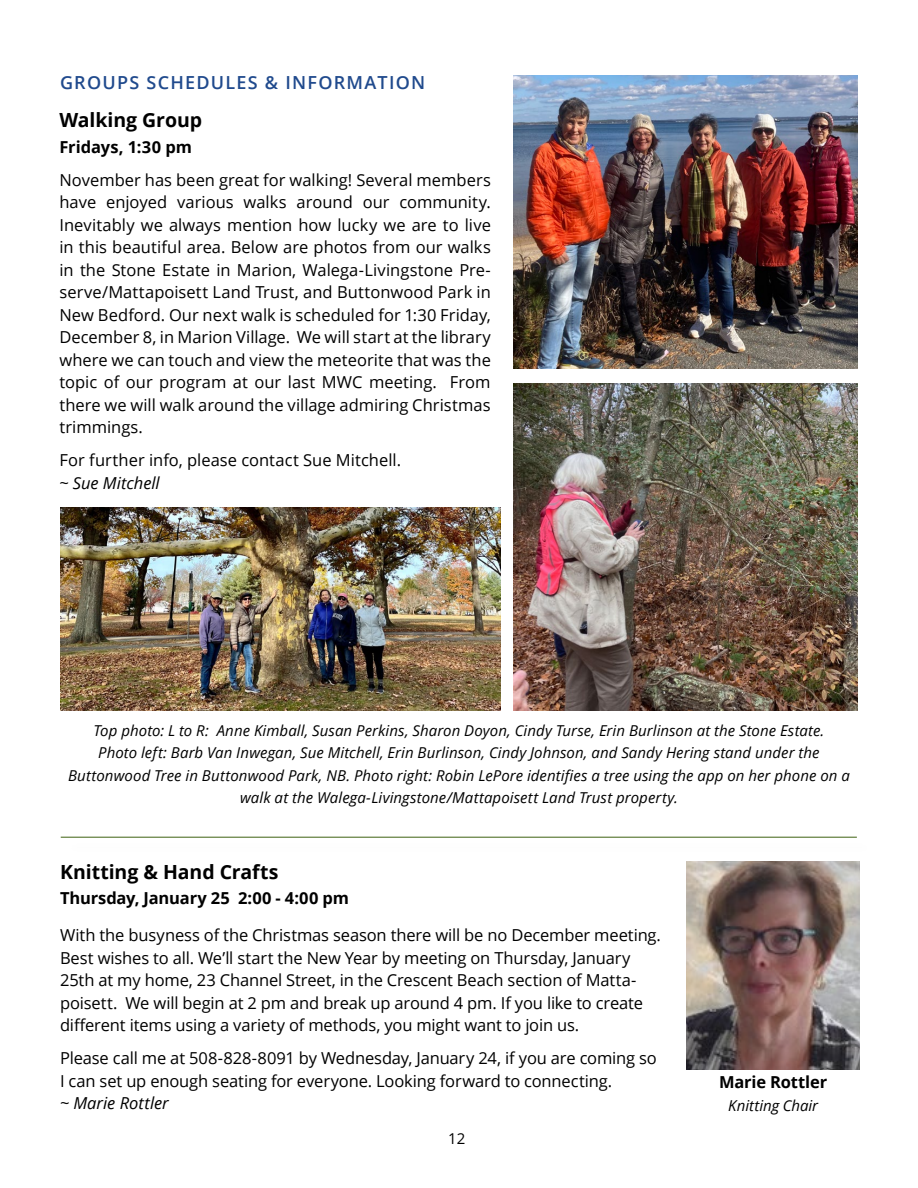
<style>
.page{position:relative;width:918px;height:1188px;background:#fff}
.page>*{position:absolute;margin:0;border:0;box-sizing:border-box;transform-origin:0 0}
.t1{font:700 19.5px "Open Sans";letter-spacing:-.005em;color:#000}
.t2{font:600 18px "Open Sans";letter-spacing:.07em;color:#204a8d}
.t3{font:16.5px/22.5px "Open Sans";letter-spacing:-.01em;color:#000}
.t4{font:700 16.5px "Open Sans";letter-spacing:-.005em;color:#000}
.t5{font:italic 16.5px "Open Sans";color:#000}
.t6{font:italic 15px/22.5px "Open Sans";letter-spacing:.005em;color:#000;text-align:center}
.t7{font:15px "Open Sans";color:#000}
</style>
<div class="page">
<img style="left:687px;top:861px;width:173px;height:209px">
<hr style="left:61px;top:837px;width:796px;height:1px;background:#3e6211">
<img style="left:513px;top:75px;width:345px;height:294px">
<img style="left:60px;top:507px;width:441px;height:204px">
<img style="left:513px;top:384px;width:345px;height:327px">
<p class="t2" style="left:60px;top:70px;width:367px">GROUPS SCHEDULES &amp; INFORMATION</p>
<p class="t1" style="left:59px;top:107px;width:144px">Walking Group</p>
<p class="t4" style="left:59px;top:135px;width:134px">Fridays, 1:30 pm</p>
<p class="t3" style="left:59px;top:168px;width:433px;text-align:justify">November has been great for walking! Several members have enjoyed various walks around our community.<br>Inevitably we always mention how lucky we are to live in this beautiful area. Below are photos from our walks in the Stone Estate in Marion, Walega-Livingstone Pre&shy;serve/Mattapoisett Land Trust, and Buttonwood Park in New Bedford. Our next walk is scheduled for 1:30 Friday, December 8, in Marion Village. We will start at the library where we can touch and view the meteorite that was the topic of our program at our last MWC meeting. From there we will walk around the village admiring Christmas trimmings.</p>
<p class="t3" style="left:59px;top:449px;width:343px">For further info, please contact Sue Mitchell.</p>
<p class="t5" style="left:59px;top:472px;width:102px">~ Sue Mitchell</p>
<p class="t6" style="left:68px;top:719px;width:783px">Top photo: L to R: Anne Kimball, Susan Perkins, Sharon Doyon, Cindy Turse, Erin Burlinson at the Stone Estate.<br>Photo left: Barb Van Inwegan, Sue Mitchell, Erin Burlinson, Cindy Johnson, and Sandy Hering stand under the Buttonwood Tree in Buttonwood Park, NB. Photo right: Robin LePore identifies a tree using the app on her phone on a walk at the Walega-Livingstone/Mattapoisett Land Trust property.</p>
<p class="t1" style="left:60px;top:858px;width:220px">Knitting &amp; Hand Crafts</p>
<p class="t4" style="left:60px;top:887px;width:290px">Thursday, January 25 2:00 - 4:00 pm</p>
<p class="t3" style="left:60px;top:923px;width:602px">With the busyness of the Christmas season there will be no December meeting.<br>Best wishes to all. We’ll start the New Year by meeting on Thursday, January 25th at my home, 23 Channel Street, in the Crescent Beach section of Matta&shy;poisett. We will begin at 2 pm and break up around 4 pm. If you like to create different items using a variety of methods, you might want to join us.</p>
<p class="t3" style="left:60px;top:1046px;width:598px">Please call me at 508-828-8091 by Wednesday, January 24, if you are coming so<br>I can set up enough seating for everyone. Looking forward to connecting.</p>
<p class="t5" style="left:60px;top:1092px;width:110px">~ Marie Rottler</p>
<p class="t7" style="left:448px;top:1128px;width:19px">12</p>
<p class="t4" style="left:719px;top:1070px;width:110px">Marie Rottler</p>
<p class="t6" style="left:728px;top:1094px;width:91px">Knitting Chair</p>
</div>
